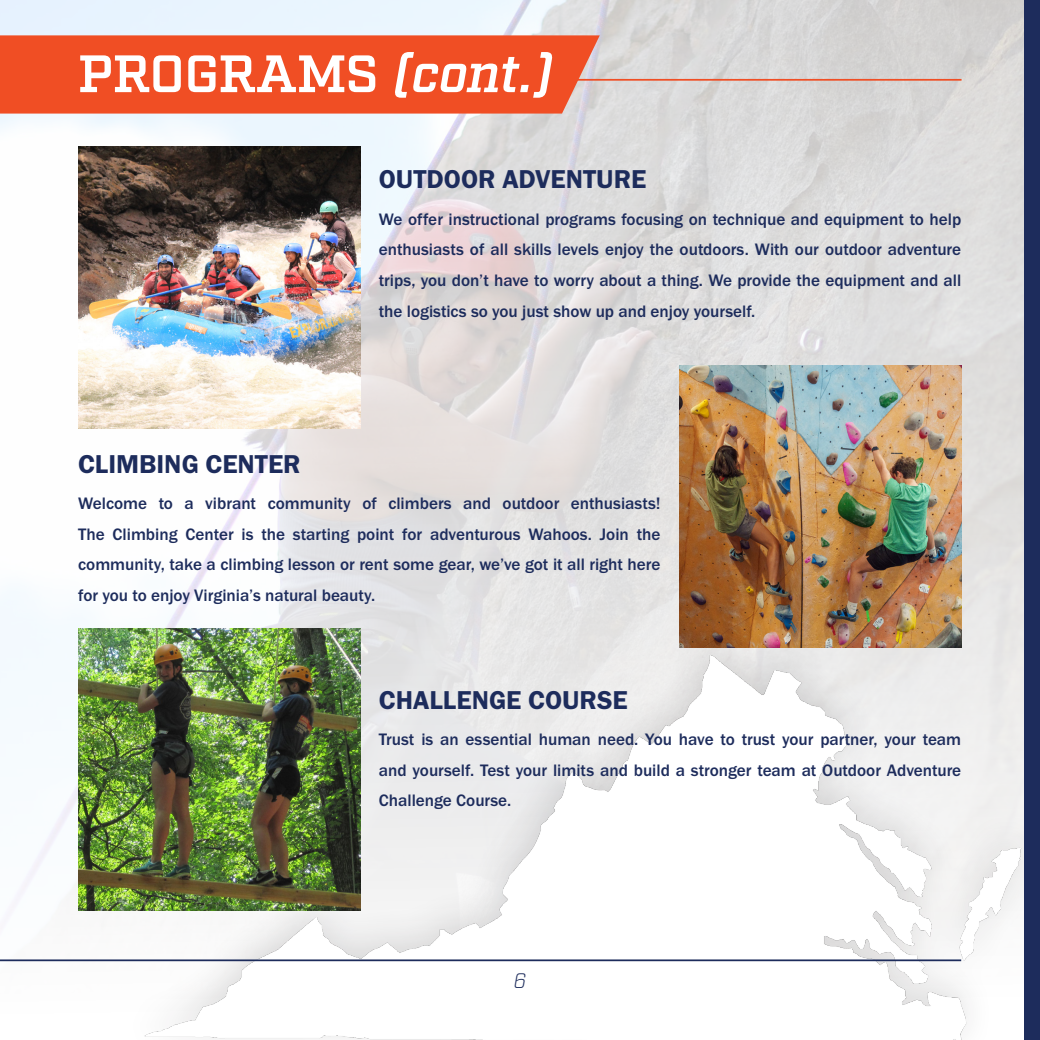
<style>
.page{position:relative;width:1040px;height:1040px;background:#fff}
.page>*{position:absolute;margin:0;border:0;box-sizing:border-box;transform-origin:0 0}
.t1{font:600 52.5px "Factoria";letter-spacing:-.01em;color:#fff}
.t2{font:26.78px "Franklin Gothic URW Dem";color:#1d2c5c}
.t3{font:italic 300 21px "Factoria";color:#1d2c5c}
.t4{font:500 17.15px/30.6px "Franklin Gothic URW";color:#1d2c5c;text-align:justify}
.s1{font-style:italic}
</style>
<div class="page">
<img style="left:1px;top:0;width:1023px;height:962px">
<img style="left:136px;top:533px;width:888px;height:507px">
<div style="left:1024px;top:0;width:16px;height:1040px;background:#1d2c5c"></div>
<hr style="left:0;top:959px;width:961px;height:2px;background:#1d2c5c">
<img style="left:78px;top:146px;width:282px;height:282px">
<img style="left:78px;top:628px;width:282px;height:282px">
<img style="left:679px;top:365px;width:282px;height:282px">
<hr style="left:0;top:79px;width:961px;height:2px;background:#f04e24">
<div style="left:0;top:35px;width:599px;height:79px;background:#f04e24"></div>
<p class="t1" style="left:78px;top:43px;width:477px">PROGRAMS <span class="s1">(cont.)</span></p>
<p class="t2" style="left:379px;top:163px;width:269px">OUTDOOR ADVENTURE</p>
<p class="t2" style="left:78px;top:447px;width:224px">CLIMBING CENTER</p>
<p class="t4" style="left:379px;top:203px;width:584px">We offer instructional programs focusing on technique and equipment to help enthusiasts of all skills levels enjoy the outdoors. With our outdoor adventure trips, you don’t have to worry about a thing. We provide the equipment and all the logistics so you just show up and enjoy yourself.</p>
<p class="t4" style="left:78px;top:488px;width:584px">Welcome to a vibrant community of climbers and outdoor enthusiasts!<br>The Climbing Center is the starting point for adventurous Wahoos. Join the community, take a climbing lesson or rent some gear, we’ve got it all right here for you to enjoy Virginia’s natural beauty.</p>
<p class="t2" style="left:379px;top:683px;width:250px">CHALLENGE COURSE</p>
<p class="t4" style="left:379px;top:723px;width:584px">Trust is an essential human need. You have to trust your partner, your team and yourself. Test your limits and build a stronger team at Outdoor Adventure Challenge Course.</p>
<p class="t3" style="left:514px;top:968px;width:14px">6</p>
</div>
